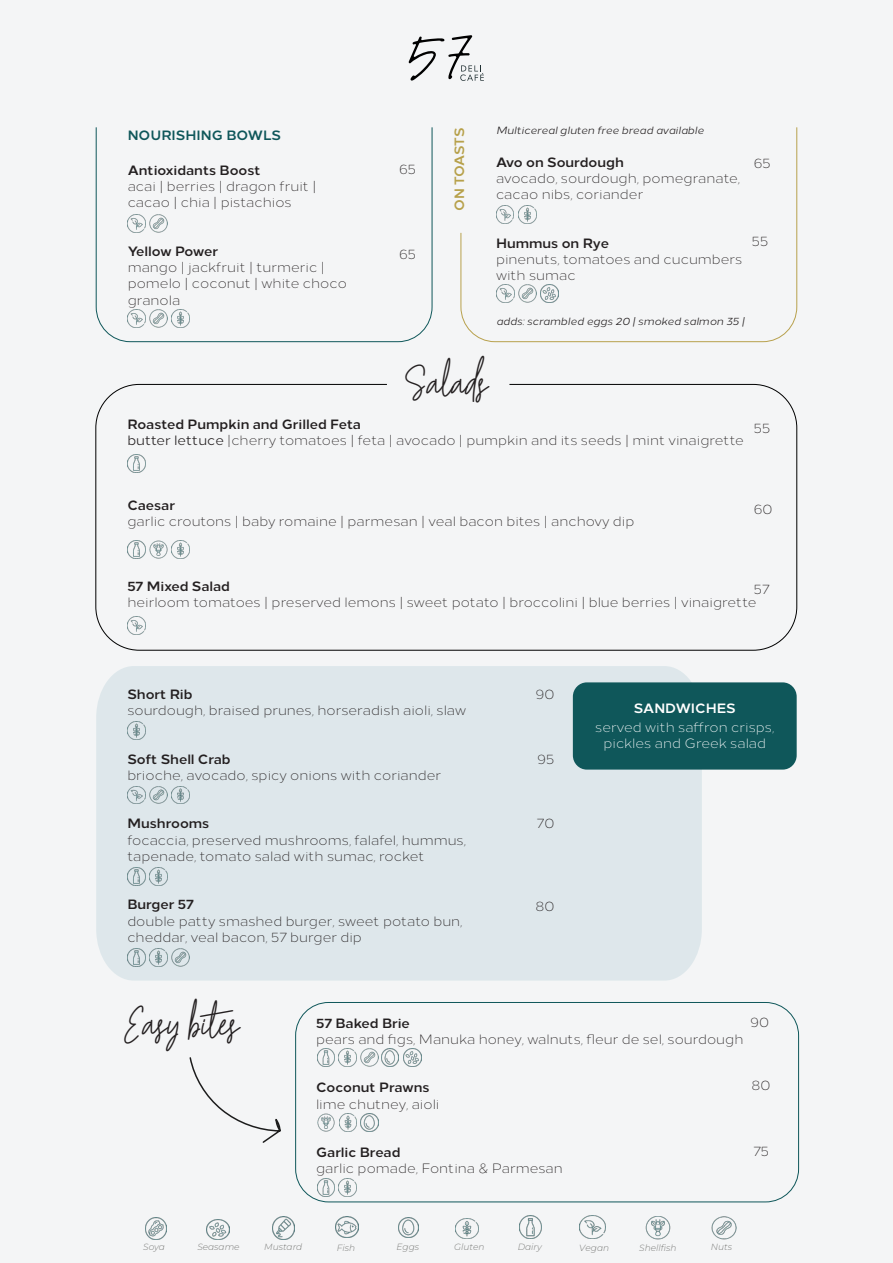
<style>
.page{position:relative;width:893px;height:1263px;background:#f4f5f6}
.page>*{position:absolute;margin:0;border:0;box-sizing:border-box;transform-origin:0 0}
.t1{font:45px "Hesterica";color:#231f20}
.t2{font:300 13.5px/16.2px "Loew";color:#231f20}
.t3{font:700 13.5px "Loew";color:#231f20}
.t4{font:300 13.5px/16.2px "Loew";color:#fff;text-align:center}
.t5{font:700 13.5px "Loew";color:#0f575a}
.t6{font:700 13.5px "Loew";letter-spacing:-.02em;color:#231f20}
.t7{font:700 13.5px "Loew";color:#fff}
.t8{font:700 13.5px "Loew";letter-spacing:-.005em;color:#b7a14b}
.t9{font:italic 10.5px "Loew";color:#231f20}
.t10{font:italic 300 9px "Montserrat";color:#7d7e7c}
.s1{font-weight:400}
</style>
<div class="page">
<svg style="left:408px;top:35px;width:76px;height:46px"></svg>
<svg style="left:96px;top:127px;width:336px;height:215px"></svg>
<svg style="left:461px;top:127px;width:336px;height:215px"></svg>
<img style="left:150px;top:214px;width:18px;height:18px">
<img style="left:519px;top:285px;width:17px;height:17px">
<img style="left:150px;top:310px;width:18px;height:18px">
<img style="left:149px;top:541px;width:18px;height:17px">
<img style="left:172px;top:310px;width:18px;height:18px">
<img style="left:172px;top:541px;width:17px;height:18px">
<img style="left:519px;top:205px;width:17px;height:18px">
<img style="left:128px;top:214px;width:18px;height:18px">
<img style="left:496px;top:284px;width:18px;height:18px">
<img style="left:496px;top:205px;width:18px;height:18px">
<img style="left:128px;top:310px;width:18px;height:18px">
<img style="left:127px;top:616px;width:18px;height:18px">
<div style="left:96px;top:666px;width:606px;height:314px;background:#dee7eb"></div>
<div style="left:573px;top:682px;width:224px;height:88px;background:#0f575a;border-radius:14px"></div>
<img style="left:127px;top:454px;width:18px;height:18px">
<img style="left:127px;top:541px;width:18px;height:18px">
<img style="left:127px;top:721px;width:18px;height:18px">
<img style="left:149px;top:786px;width:18px;height:18px">
<img style="left:171px;top:949px;width:18px;height:18px">
<img style="left:361px;top:1048px;width:17px;height:18px">
<img style="left:172px;top:786px;width:17px;height:18px">
<img style="left:127px;top:786px;width:18px;height:18px">
<img style="left:149px;top:867px;width:18px;height:18px">
<img style="left:149px;top:949px;width:18px;height:18px">
<img style="left:339px;top:1048px;width:18px;height:18px">
<img style="left:339px;top:1178px;width:18px;height:18px">
<img style="left:128px;top:867px;width:18px;height:18px">
<img style="left:128px;top:949px;width:18px;height:18px">
<img style="left:317px;top:1048px;width:18px;height:18px">
<img style="left:317px;top:1178px;width:18px;height:18px">
<div style="left:295px;top:1002px;width:504px;height:200px;border:1px solid #0f575a;border-radius:33px"></div>
<svg style="left:189px;top:1057px;width:92px;height:86px"></svg>
<img style="left:317px;top:1113px;width:18px;height:18px">
<img style="left:339px;top:1113px;width:18px;height:18px">
<img style="left:361px;top:1113px;width:17px;height:18px">
<img style="left:381px;top:1048px;width:18px;height:18px">
<img style="left:404px;top:1049px;width:18px;height:17px">
<img style="left:541px;top:285px;width:18px;height:17px">
<img style="left:455px;top:1218px;width:23px;height:20px">
<img style="left:520px;top:1216px;width:22px;height:22px">
<img style="left:580px;top:1216px;width:25px;height:22px">
<img style="left:645px;top:1217px;width:25px;height:22px">
<img style="left:712px;top:1217px;width:24px;height:22px">
<img style="left:398px;top:1217px;width:21px;height:21px">
<img style="left:335px;top:1217px;width:23px;height:21px">
<img style="left:272px;top:1217px;width:23px;height:22px">
<img style="left:207px;top:1220px;width:23px;height:19px">
<img style="left:146px;top:1218px;width:21px;height:21px">
<p class="t5" style="left:128px;top:124px;width:155px">NOURISHING BOWLS</p>
<p class="t8" style="left:448px;top:211px;width:85px;rotate:-90deg">ON TOASTS</p>
<p class="t2" style="left:399px;top:160px;width:18px">65</p>
<p class="t3" style="left:128px;top:159px;width:135px">Antioxidants Boost</p>
<p class="t2" style="left:128px;top:177px;width:190px">acai | berries | dragon fruit | cacao | chia | pistachios</p>
<p class="t6" style="left:128px;top:240px;width:92px">Yellow Power</p>
<p class="t2" style="left:128px;top:258px;width:221px">mango | jackfruit | turmeric | pomelo | coconut | white choco granola</p>
<p class="t2" style="left:399px;top:245px;width:18px">65</p>
<p class="t9" style="left:496px;top:123px;width:209px">Multicereal gluten free bread available</p>
<p class="t3" style="left:496px;top:151px;width:129px">Avo on Sourdough</p>
<p class="t2" style="left:496px;top:169px;width:246px">avocado, sourdough, pomegranate, cacao nibs, coriander</p>
<p class="t3" style="left:496px;top:232px;width:114px">Hummus on Rye</p>
<p class="t2" style="left:496px;top:250px;width:248px">pinenuts, tomatoes and cucumbers with sumac</p>
<p class="t9" style="left:496px;top:313px;width:250px">adds: scrambled eggs 20 | smoked salmon 35 |</p>
<p class="t2" style="left:754px;top:154px;width:18px">65</p>
<p class="t2" style="left:752px;top:232px;width:18px">55</p>
<p class="t1" style="left:404px;top:346px;width:86px">Salads</p>
<p class="t3" style="left:127px;top:413px;width:235px">Roasted Pumpkin and Grilled Feta</p>
<p class="t2" style="left:127px;top:431px;width:618px"><span class="s1">butter lettuce</span> |cherry tomatoes | feta | avocado | pumpkin and its seeds | mint vinaigrette</p>
<p class="t2" style="left:754px;top:419px;width:18px">55</p>
<p class="t3" style="left:127px;top:494px;width:49px">Caesar</p>
<p class="t2" style="left:127px;top:512px;width:509px">garlic croutons | baby romaine | parmesan | veal bacon bites | anchovy dip</p>
<p class="t2" style="left:754px;top:500px;width:20px">60</p>
<p class="t3" style="left:127px;top:575px;width:104px">57 Mixed Salad</p>
<p class="t2" style="left:127px;top:593px;width:631px">heirloom tomatoes | preserved lemons | sweet potato | broccolini | blue berries | vinaigrette</p>
<p class="t2" style="left:754px;top:580px;width:17px">57</p>
<p class="t3" style="left:127px;top:683px;width:67px">Short Rib</p>
<p class="t2" style="left:127px;top:701px;width:340px">sourdough, braised prunes, horseradish aioli, slaw</p>
<p class="t3" style="left:127px;top:748px;width:105px">Soft Shell Crab</p>
<p class="t2" style="left:127px;top:766px;width:315px">brioche, avocado, spicy onions with coriander</p>
<p class="t3" style="left:127px;top:812px;width:84px">Mushrooms</p>
<p class="t2" style="left:127px;top:830px;width:340px">focaccia, preserved mushrooms, falafel, hummus, tapenade, tomato salad with sumac, rocket</p>
<p class="t3" style="left:127px;top:893px;width:68px">Burger 57</p>
<p class="t2" style="left:127px;top:911px;width:337px">double patty smashed burger, sweet potato bun, cheddar, veal bacon, 57 burger dip</p>
<p class="t2" style="left:536px;top:685px;width:20px">90</p>
<p class="t2" style="left:538px;top:749px;width:18px">95</p>
<p class="t2" style="left:537px;top:814px;width:19px">70</p>
<p class="t2" style="left:535px;top:897px;width:21px">80</p>
<p class="t7" style="left:634px;top:698px;width:103px">SANDWICHES</p>
<p class="t4" style="left:595px;top:718px;width:181px">served with saffron crisps, pickles and Greek salad</p>
<p class="t1" style="left:127px;top:987px;width:118px">Easy bites</p>
<p class="t3" style="left:316px;top:1012px;width:95px">57 Baked Brie</p>
<p class="t2" style="left:316px;top:1030px;width:429px">pears and figs, Manuka honey, walnuts, fleur de sel, sourdough</p>
<p class="t3" style="left:316px;top:1076px;width:115px">Coconut Prawns</p>
<p class="t2" style="left:316px;top:1094px;width:125px">lime chutney, aioli</p>
<p class="t3" style="left:316px;top:1141px;width:86px">Garlic Bread</p>
<p class="t2" style="left:316px;top:1159px;width:248px">garlic pomade, Fontina &amp; Parmesan</p>
<p class="t2" style="left:750px;top:1013px;width:20px">90</p>
<p class="t2" style="left:751px;top:1076px;width:21px">80</p>
<p class="t2" style="left:753px;top:1142px;width:17px">75</p>
<p class="t10" style="left:143px;top:1241px;width:23px">Soya</p>
<p class="t10" style="left:197px;top:1241px;width:44px">Seasame</p>
<p class="t10" style="left:264px;top:1241px;width:40px">Mustard</p>
<p class="t10" style="left:337px;top:1242px;width:20px">Fish</p>
<p class="t10" style="left:397px;top:1241px;width:24px">Eggs</p>
<p class="t10" style="left:454px;top:1241px;width:32px">Gluten</p>
<p class="t10" style="left:518px;top:1241px;width:26px">Dairy</p>
<p class="t10" style="left:579px;top:1242px;width:31px">Vegan</p>
<p class="t10" style="left:639px;top:1242px;width:39px">Shellfish</p>
<p class="t10" style="left:711px;top:1241px;width:23px">Nuts</p>
</div>
